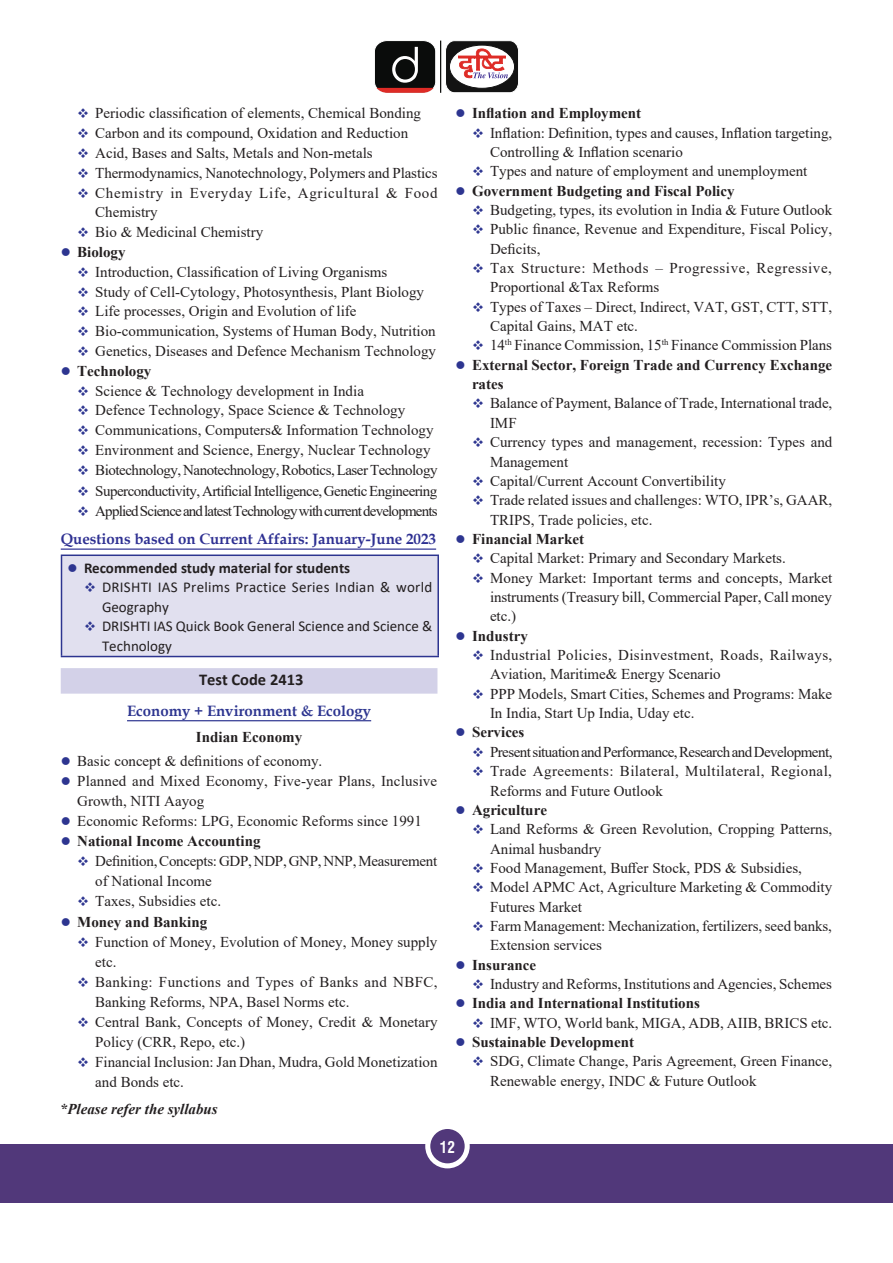
<style>
.page{position:relative;width:893px;height:1263px;background:#fff}
.page>*{position:absolute;margin:0;border:0;box-sizing:border-box;transform-origin:0 0}
.Test_Code-1{font:700 16.5px "Calibri";color:#231f20}
.t1{font:700 condensed 15.75px "Swiss 721 BT";color:#fff;scale:.95 1}
.t2{font:15px/19.4px "Times New Roman";color:#231f20}
.Para_1{font:700 15px/19.4px "Times New Roman";color:#231f20}
.t3{font:15px/19.4px "Times New Roman";letter-spacing:.025em;color:#231f20}
.t4{font:15px "Times New Roman";letter-spacing:-.035em;color:#231f20}
.t5{font:15px/19.4px "Times New Roman";letter-spacing:.04em;color:#231f20}
.t6{font:15px/20.1px "Times New Roman";letter-spacing:-.02em;color:#231f20}
.t7{font:15px "Times New Roman";letter-spacing:-.055em;color:#231f20}
.t8{font:15px/19.5px "Calibri";color:#231f20}
.t9{font:15px "Times New Roman";letter-spacing:-.03em;color:#231f20}
.t10{font:15px/19.5px "Calibri";letter-spacing:.02em;color:#231f20}
.t11{font:15px/19.8px "Times New Roman";letter-spacing:.045em;color:#231f20}
.H1_Dark_Blue{font:700 15px "Book Antiqua";color:#2e3092}
.t12{font:700 15px "Calibri";color:#231f20}
.H-1{font:700 15px "Book Antiqua";color:#2d3590}
.Para_1-2{font:italic 700 15px "Times New Roman";color:#231f20}
</style>
<div class="page">
<div style="left:0;top:1144px;width:893px;height:58px;background:#51387a"></div>
<div style="left:425px;top:1124px;width:45px;height:44px;background:#fff;border-radius:50%"></div>
<div style="left:430px;top:1129px;width:35px;height:34px;background:#51387a;border-radius:50%"></div>
<svg style="left:374px;top:40px;width:62px;height:53px;background:#433736"></svg>
<svg style="left:445px;top:41px;width:74px;height:52px"></svg>
<hr style="left:440px;top:41px;width:1px;height:52px;background:#040503">
<hr style="left:61px;top:548px;width:375px;height:2px;background:#2e3092">
<div style="left:61px;top:668px;width:376px;height:26px;background:#d3d1e8"></div>
<hr style="left:127px;top:720px;width:244px;height:1px;background:#2d3590">
<div style="left:62px;top:555px;width:376px;height:101px;background:#e1e0ef"></div>
<hr style="left:61px;top:554px;width:378px;height:2px;background:#2d3590">
<hr style="left:61px;top:556px;width:1px;height:100px;background:#2d3590">
<hr style="left:437px;top:556px;width:2px;height:100px;background:#2d3590">
<hr style="left:61px;top:656px;width:378px;height:1px;background:#2d3590">
<p class="t2" style="left:95px;top:103px;width:327px">Periodic classification of elements, Chemical Bonding</p>
<p class="t2" style="left:95px;top:123px;width:314px">Carbon and its compound, Oxidation and Reduction</p>
<p class="t2" style="left:95px;top:143px;width:279px">Acid, Bases and Salts, Metals and Non-metals</p>
<p class="t2" style="left:95px;top:163px;width:344px">Thermodynamics, Nanotechnology, Polymers and Plastics</p>
<p class="t11" style="left:95px;top:182px;width:344px">Chemistry in Everyday Life, Agricultural &amp; Food<br>Chemistry</p>
<p class="t2" style="left:95px;top:222px;width:169px">Bio &amp; Medicinal Chemistry</p>
<p class="Para_1" style="left:77px;top:242px;width:50px">Biology</p>
<p class="t2" style="left:95px;top:262px;width:294px">Introduction, Classification of Living Organisms</p>
<p class="t2" style="left:95px;top:281px;width:330px">Study of Cell-Cytology, Photosynthesis, Plant Biology</p>
<p class="t2" style="left:95px;top:301px;width:263px">Life processes, Origin and Evolution of life</p>
<p class="t2" style="left:95px;top:321px;width:342px">Bio-communication, Systems of Human Body, Nutrition</p>
<p class="t2" style="left:95px;top:341px;width:342px">Genetics, Diseases and Defence Mechanism Technology</p>
<p class="Para_1" style="left:77px;top:361px;width:76px">Technology</p>
<p class="t2" style="left:95px;top:380px;width:270px">Science &amp; Technology development in India</p>
<p class="t2" style="left:95px;top:400px;width:311px">Defence Technology, Space Science &amp; Technology</p>
<p class="t2" style="left:95px;top:420px;width:340px">Communications, Computers&amp; Information Technology</p>
<p class="t2" style="left:95px;top:440px;width:337px">Environment and Science, Energy, Nuclear Technology</p>
<p class="t9" style="left:95px;top:460px;width:344px">Biotechnology, Nanotechnology, Robotics, Laser Technology</p>
<p class="t4" style="left:95px;top:480px;width:344px">Superconductivity, Artificial Intelligence, Genetic Engineering</p>
<p class="t7" style="left:95px;top:500px;width:344px">Applied Science and latest Technology with current developments</p>
<p class="H1_Dark_Blue" style="left:61px;top:529px;width:377px">Questions based on Current Affairs: January-June 2023</p>
<p class="t12" style="left:84px;top:557px;width:268px">Recommended study material for students</p>
<p class="t10" style="left:102px;top:577px;width:332px">DRISHTI IAS Prelims Practice Series Indian &amp; world<br>Geography</p>
<p class="t8" style="left:102px;top:616px;width:332px">DRISHTI IAS Quick Book General Science and Science &amp;<br>Technology</p>
<p class="Test_Code-1" style="left:199px;top:668px;width:106px">Test Code 2413</p>
<p class="H-1" style="left:127px;top:700px;width:246px">Economy + Environment &amp; Ecology</p>
<p class="Para_1" style="left:196px;top:727px;width:108px">Indian Economy</p>
<p class="t2" style="left:77px;top:750px;width:246px">Basic concept &amp; definitions of economy.</p>
<p class="t2" style="left:77px;top:770px;width:361px;line-height:20.1px">Planned and Mixed Economy, Five-year Plans, Inclusive<br>Growth, NITI Aayog</p>
<p class="t2" style="left:77px;top:811px;width:346px">Economic Reforms: LPG, Economic Reforms since 1991</p>
<p class="Para_1" style="left:77px;top:831px;width:185px">National Income Accounting</p>
<p class="t6" style="left:95px;top:851px;width:344px">Definition, Concepts: GDP, NDP, GNP, NNP, Measurement of National Income</p>
<p class="t2" style="left:95px;top:891px;width:127px">Taxes, Subsidies etc.</p>
<p class="Para_1" style="left:77px;top:911px;width:132px">Money and Banking</p>
<p class="t2" style="left:95px;top:931px;width:344px;line-height:20.1px">Function of Money, Evolution of Money, Money supply etc.</p>
<p class="t3" style="left:95px;top:971px;width:344px;line-height:20.1px">Banking: Functions and Types of Banks and NBFC,<br>Banking Reforms, NPA, Basel Norms etc.</p>
<p class="t2" style="left:95px;top:1011px;width:344px;line-height:20.1px">Central Bank, Concepts of Money, Credit &amp; Monetary<br>Policy (CRR, Repo, etc.)</p>
<p class="t2" style="left:95px;top:1052px;width:344px;line-height:20.1px">Financial Inclusion: Jan Dhan, Mudra, Gold Monetization and Bonds etc.</p>
<p class="Para_1-2" style="left:60px;top:1098px;width:159px">*Please refer the syllabus</p>
<p class="t1" style="left:440px;top:1138px;width:17px">12</p>
<p class="Para_1" style="left:472px;top:103px;width:171px">Inflation and Employment</p>
<p class="t2" style="left:490px;top:122px;width:344px">Inflation: Definition, types and causes, Inflation targeting,<br>Controlling &amp; Inflation scenario</p>
<p class="t2" style="left:490px;top:161px;width:319px">Types and nature of employment and unemployment</p>
<p class="Para_1" style="left:472px;top:180px;width:264px">Government Budgeting and Fiscal Policy</p>
<p class="t2" style="left:490px;top:200px;width:344px">Budgeting, types, its evolution in India &amp; Future Outlook</p>
<p class="t2" style="left:490px;top:219px;width:344px">Public finance, Revenue and Expenditure, Fiscal Policy,<br>Deficits,</p>
<p class="t5" style="left:490px;top:258px;width:344px">Tax Structure: Methods – Progressive, Regressive,<br>Proportional &amp;Tax Reforms</p>
<p class="t2" style="left:490px;top:296px;width:344px">Types of Taxes – Direct, Indirect, VAT, GST, CTT, STT,<br>Capital Gains, MAT etc.</p>
<p class="t2" style="left:490px;top:335px;width:344px">14<sup>th</sup> Finance Commission, 15<sup>th</sup> Finance Commission Plans</p>
<p class="Para_1" style="left:472px;top:355px;width:362px">External Sector, Foreign Trade and Currency Exchange rates</p>
<p class="t2" style="left:490px;top:393px;width:344px">Balance of Payment, Balance of Trade, International trade,<br>IMF</p>
<p class="t2" style="left:490px;top:432px;width:344px">Currency types and management, recession: Types and<br>Management</p>
<p class="t2" style="left:490px;top:471px;width:237px">Capital/Current Account Convertibility</p>
<p class="t2" style="left:490px;top:490px;width:344px">Trade related issues and challenges: WTO, IPR’s, GAAR,<br>TRIPS, Trade policies, etc.</p>
<p class="Para_1" style="left:472px;top:529px;width:114px">Financial Market</p>
<p class="t2" style="left:490px;top:548px;width:297px">Capital Market: Primary and Secondary Markets.</p>
<p class="t2" style="left:490px;top:567px;width:344px;text-align:justify">Money Market: Important terms and concepts, Market instruments (Treasury bill, Commercial Paper, Call money etc.)</p>
<p class="Para_1" style="left:472px;top:625px;width:57px">Industry</p>
<p class="t3" style="left:490px;top:645px;width:344px">Industrial Policies, Disinvestment, Roads, Railways,<br>Aviation, Maritime&amp; Energy Scenario</p>
<p class="t2" style="left:490px;top:683px;width:344px">PPP Models, Smart Cities, Schemes and Programs: Make<br>In India, Start Up India, Uday etc.</p>
<p class="Para_1" style="left:472px;top:722px;width:54px">Services</p>
<p class="t4" style="left:490px;top:741px;width:344px">Present situation and Performance, Research and Development,</p>
<p class="t3" style="left:490px;top:761px;width:343px">Trade Agreements: Bilateral, Multilateral, Regional,<br>Reforms and Future Outlook</p>
<p class="Para_1" style="left:472px;top:800px;width:76px">Agriculture</p>
<p class="t2" style="left:490px;top:819px;width:344px">Land Reforms &amp; Green Revolution, Cropping Patterns,<br>Animal husbandry</p>
<p class="t2" style="left:490px;top:858px;width:313px">Food Management, Buffer Stock, PDS &amp; Subsidies,</p>
<p class="t2" style="left:490px;top:877px;width:344px">Model APMC Act, Agriculture Marketing &amp; Commodity<br>Futures Market</p>
<p class="t2" style="left:490px;top:916px;width:343px">Farm Management: Mechanization, fertilizers, seed banks,<br>Extension services</p>
<p class="Para_1" style="left:472px;top:954px;width:66px">Insurance</p>
<p class="t2" style="left:490px;top:974px;width:343px">Industry and Reforms, Institutions and Agencies, Schemes</p>
<p class="Para_1" style="left:472px;top:993px;width:229px">India and International Institutions</p>
<p class="t2" style="left:490px;top:1012px;width:344px">IMF, WTO, World bank, MIGA, ADB, AIIB, BRICS etc.</p>
<p class="Para_1" style="left:472px;top:1032px;width:164px">Sustainable Development</p>
<p class="t2" style="left:490px;top:1051px;width:344px">SDG, Climate Change, Paris Agreement, Green Finance,<br>Renewable energy, INDC &amp; Future Outlook</p>
</div>
